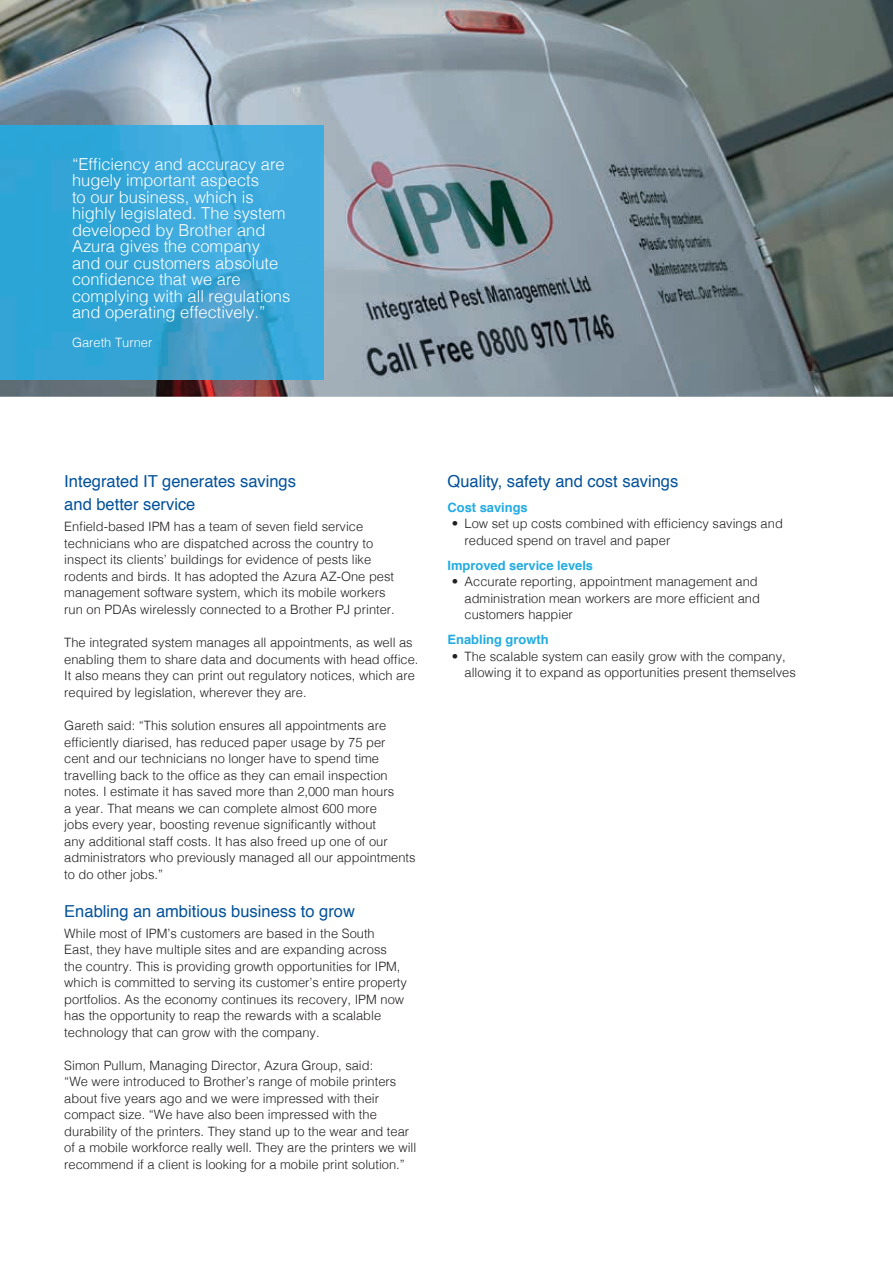
<style>
.page{position:relative;width:893px;height:1263px;background:#fff}
.page>*{position:absolute;margin:0;border:0;box-sizing:border-box;transform-origin:0 0}
.t1{font:300 16.5px/16.5px "Helvetica";color:#fff}
.t2{font:16.5px/23.7px "Helvetica";color:#01519b}
.t3{font:300 12.9px/16.5px "Helvetica";color:#231f20}
.t4{font:700 12.9px "Helvetica";color:#22abe2}
.t5{font:300 12.9px "Helvetica";color:#fff}
</style>
<div class="page">
<img style="left:0;top:0;width:893px;height:397px">
<img style="left:0;top:125px;width:323px;height:255px">
<p class="t1" style="left:72px;top:154px;width:220px">“Efficiency and accuracy are hugely important aspects<br>to our business, which is highly legislated. The system developed by Brother and<br>Azura gives the company and our customers absolute confidence that we are complying with all regulations and operating effectively.”</p>
<p class="t5" style="left:72px;top:332px;width:82px">Gareth Turner</p>
<p class="t2" style="left:64px;top:469px;width:233px">Integrated IT generates savings and better service</p>
<p class="t3" style="left:64px;top:517px;width:332px">Enfield-based IPM has a team of seven field service technicians who are dispatched across the country to inspect its clients’ buildings for evidence of pests like rodents and birds. It has adopted the Azura AZ-One pest management software system, which its mobile workers run on PDAs wirelessly connected to a Brother PJ printer.</p>
<p class="t3" style="left:64px;top:633px;width:356px">The integrated system manages all appointments, as well as enabling them to share data and documents with head office.<br>It also means they can print out regulatory notices, which are required by legislation, wherever they are.</p>
<p class="t3" style="left:64px;top:716px;width:353px">Gareth said: “This solution ensures all appointments are efficiently diarised, has reduced paper usage by 75 per<br>cent and our technicians no longer have to spend time travelling back to the office as they can email inspection notes. I estimate it has saved more than 2,000 man hours<br>a year. That means we can complete almost 600 more<br>jobs every year, boosting revenue significantly without<br>any additional staff costs. It has also freed up one of our administrators who previously managed all our appointments to do other jobs.”</p>
<p class="t2" style="left:64px;top:899px;width:292px">Enabling an ambitious business to grow</p>
<p class="t3" style="left:64px;top:924px;width:344px">While most of IPM’s customers are based in the South<br>East, they have multiple sites and are expanding across the country. This is providing growth opportunities for IPM, which is committed to serving its customer’s entire property portfolios. As the economy continues its recovery, IPM now has the opportunity to reap the rewards with a scalable technology that can grow with the company.</p>
<p class="t3" style="left:64px;top:1056px;width:353px">Simon Pullum, Managing Director, Azura Group, said:<br>“We were introduced to Brother’s range of mobile printers about five years ago and we were impressed with their compact size. “We have also been impressed with the durability of the printers. They stand up to the wear and tear of a mobile workforce really well. They are the printers we will recommend if a client is looking for a mobile print solution.”</p>
<p class="t2" style="left:447px;top:469px;width:232px">Quality, safety and cost savings</p>
<p class="t4" style="left:447px;top:497px;width:82px">Cost savings</p>
<p class="t3" style="left:464px;top:514px;width:320px;text-indent:-13px">• Low set up costs combined with efficiency savings and reduced spend on travel and paper</p>
<p class="t4" style="left:447px;top:555px;width:147px">Improved service levels</p>
<p class="t3" style="left:465px;top:572px;width:297px;text-indent:-13px">• Accurate reporting, appointment management and administration mean workers are more efficient and customers happier</p>
<p class="t4" style="left:448px;top:629px;width:103px">Enabling growth</p>
<p class="t3" style="left:465px;top:647px;width:333px;text-indent:-13px">• The scalable system can easily grow with the company, allowing it to expand as opportunities present themselves</p>
</div>
